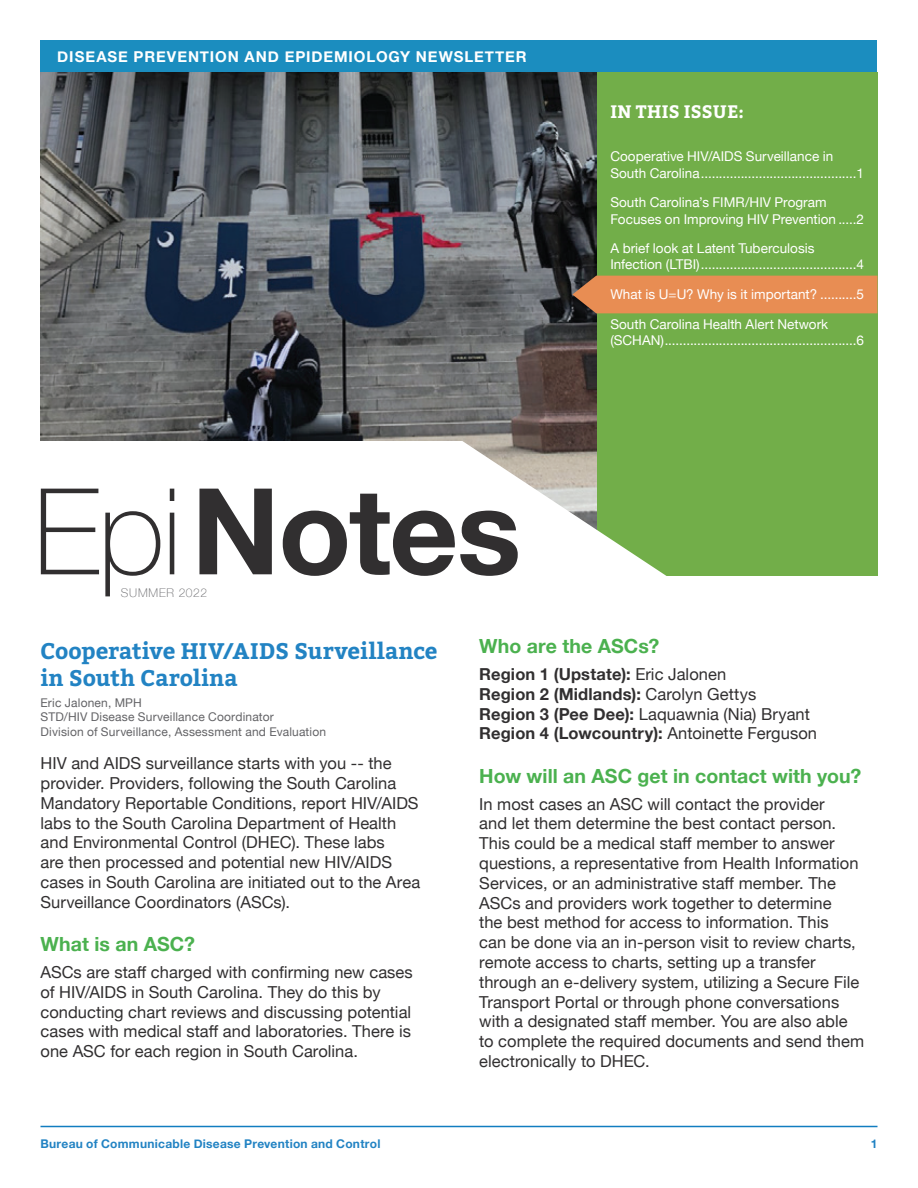
<style>
.page{position:relative;width:918px;height:1188px;background:#fff}
.page>*{position:absolute;margin:0;border:0;box-sizing:border-box;transform-origin:0 0}
.t1{font:700 120px "Helvetica Neue";letter-spacing:-.015em;color:#312f30}
.t2{font:700 22.5px/27px "Bitter";letter-spacing:.005em;color:#2283c3}
.t3{font:700 19.5px "Helvetica Neue";letter-spacing:.005em;color:#4bb14f}
.t4{font:700 18px "Bitter";letter-spacing:.01em;color:#fff}
.t5{font:16.5px/19.8px "Helvetica Neue";color:#312f30}
.t6{font:700 16.5px/19.8px "Helvetica Neue";letter-spacing:.01em;color:#312f30}
.t7{font:700 15px "Helvetica Neue";letter-spacing:.06em;color:#fff}
.t8{font:13.5px/16.2px "Helvetica Neue";color:#fff}
.t9{font:12px/14.4px "Helvetica Neue";letter-spacing:.015em;color:#636366}
.t10{font:700 12px "Helvetica Neue";letter-spacing:.02em;color:#2283c3}
.t11{font:100 12px "Helvetica Neue";letter-spacing:.06em;color:#636366}
.s1{font-weight:100}
.s2{font-weight:400}
</style>
<div class="page">
<hr style="left:40px;top:1126px;width:838px;height:1px;background:#127dc0">
<div style="left:40px;top:40px;width:838px;height:32px;background:#1b8dbf"></div>
<div style="left:596px;top:72px;width:282px;height:504px;background:#72ae49"></div>
<img style="left:40px;top:72px;width:556px;height:369px">
<svg style="left:462px;top:441px;width:205px;height:135px"></svg>
<div style="left:572px;top:276px;width:306px;height:37px;background:#e88d53"></div>
<p class="t7" style="left:57px;top:45px;width:471px">DISEASE PREVENTION AND EPIDEMIOLOGY NEWSLETTER</p>
<h1 class="t1" style="left:33px;top:437px;width:489px"><span class="s1">Epi</span>Notes</h1>
<p class="t11" style="left:121px;top:583px;width:88px">SUMMER 2022</p>
<p class="t4" style="left:610px;top:101px;width:135px">IN THIS ISSUE:</p>
<p class="t8" style="left:610px;top:149px;width:255px">Cooperative HIV/AIDS Surveillance in<br>South Carolina...........................................1</p>
<p class="t8" style="left:610px;top:195px;width:255px">South Carolina’s FIMR/HIV Program<br>Focuses on Improving HIV Prevention .....2</p>
<p class="t8" style="left:610px;top:241px;width:255px">A brief look at Latent Tuberculosis<br>Infection (LTBI)...........................................4</p>
<p class="t8" style="left:610px;top:280px;width:255px;line-height:29.7px">What is U=U? Why is it important? ..........5<br>South Carolina Health Alert Network</p>
<p class="t8" style="left:610px;top:333px;width:255px">(SCHAN).....................................................6</p>
<h2 class="t2" style="left:40px;top:638px;width:399px">Cooperative HIV/AIDS Surveillance in South Carolina</h2>
<p class="t9" style="left:40px;top:696px;width:287px">Eric Jalonen, MPH<br>STD/HIV Disease Surveillance Coordinator<br>Division of Surveillance, Assessment and Evaluation</p>
<p class="t5" style="left:40px;top:754px;width:381px">HIV and AIDS surveillance starts with you -- the provider. Providers, following the South Carolina Mandatory Reportable Conditions, report HIV/AIDS labs to the South Carolina Department of Health and Environmental Control (DHEC). These labs<br>are then processed and potential new HIV/AIDS cases in South Carolina are initiated out to the Area Surveillance Coordinators (ASCs).</p>
<p class="t3" style="left:40px;top:929px;width:156px">What is an ASC?</p>
<p class="t5" style="left:40px;top:963px;width:374px">ASCs are staff charged with confirming new cases of HIV/AIDS in South Carolina. They do this by conducting chart reviews and discussing potential cases with medical staff and laboratories. There is one ASC for each region in South Carolina.</p>
<p class="t3" style="left:479px;top:631px;width:182px">Who are the ASCs?</p>
<p class="t6" style="left:479px;top:665px;width:339px">Region 1 (Upstate): <span class="s2">Eric Jalonen<br></span>Region 2 (Midlands): <span class="s2">Carolyn Gettys<br></span>Region 3 (Pee Dee): <span class="s2">Laquawnia (Nia) Bryant </span>Region 4 (Lowcountry): <span class="s2">Antoinette Ferguson</span></p>
<p class="t3" style="left:479px;top:761px;width:384px">How will an ASC get in contact with you?</p>
<p class="t5" style="left:479px;top:795px;width:386px">In most cases an ASC will contact the provider<br>and let them determine the best contact person.<br>This could be a medical staff member to answer questions, a representative from Health Information Services, or an administrative staff member. The ASCs and providers work together to determine<br>the best method for access to information. This<br>can be done via an in-person visit to review charts, remote access to charts, setting up a transfer through an e-delivery system, utilizing a Secure File Transport Portal or through phone conversations with a designated staff member. You are also able to complete the required documents and send them electronically to DHEC.</p>
<p class="t10" style="left:40px;top:1134px;width:342px">Bureau of Communicable Disease Prevention and Control</p>
<p class="t10" style="left:871px;top:1134px;width:8px">1</p>
</div>
